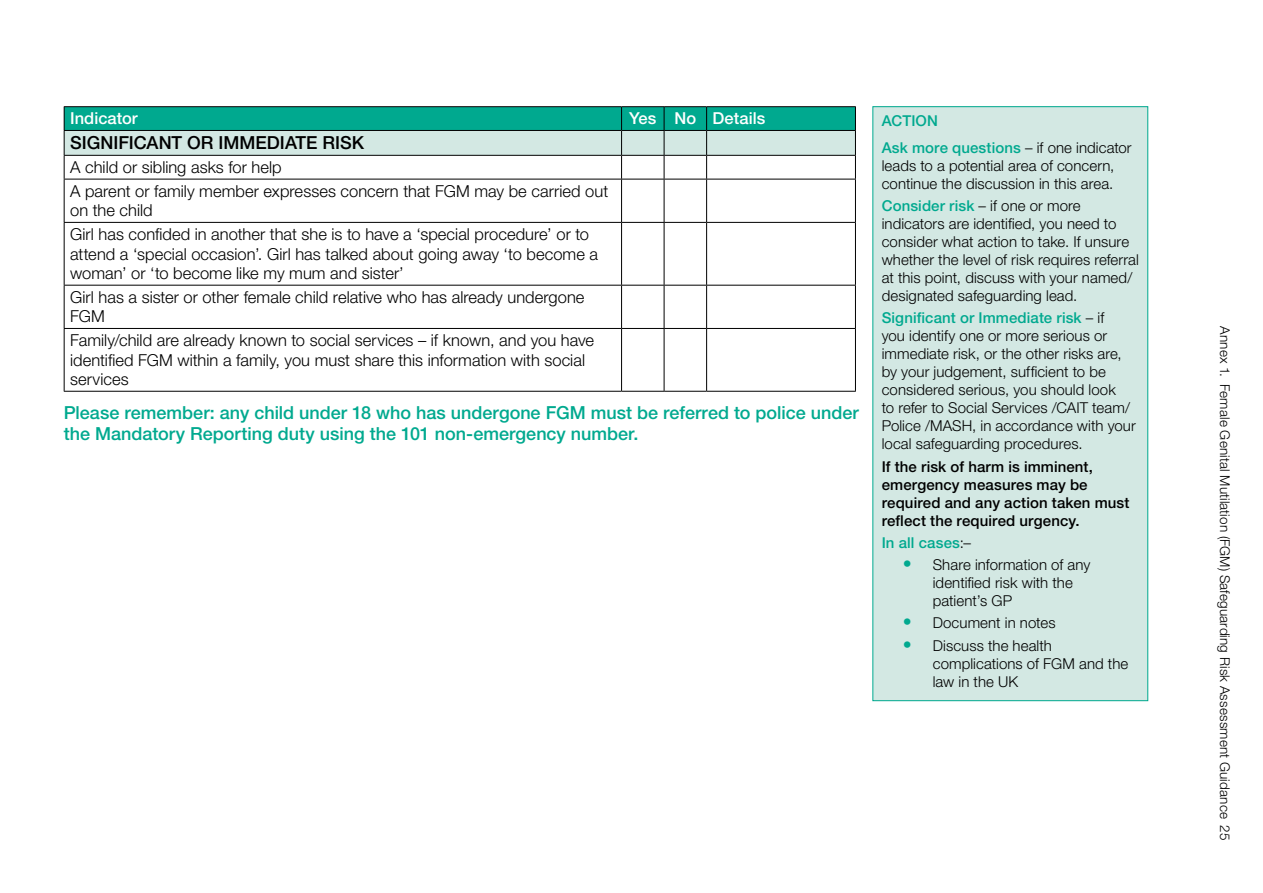
<style>
.page{position:relative;width:1263px;height:893px;background:#fff}
.page>*{position:absolute;margin:0;border:0;box-sizing:border-box;transform-origin:0 0}
.t1{font:500 18px/21px "Helvetica Neue LT Std";color:#00a98f}
.t2{font:500 18px "Helvetica Neue LT Std";color:#000}
.t3{font:300 16.5px/19.5px "Helvetica Neue LT Std";color:#000}
.t4{font:500 16.5px "Helvetica Neue LT Std";color:#fff}
.t5{font:300 15px/18px "Helvetica Neue LT Std";letter-spacing:.005em;color:#000}
.t6{font:500 15px/18px "Helvetica Neue LT Std";letter-spacing:.01em;color:#000}
.t7{font:500 15px/26.5px "Helvetica Neue LT Std";letter-spacing:.005em;color:#00a98f}
.t8{font:300 13.5px "Helvetica Neue LT Std";letter-spacing:.01em;color:#000}
.s1{font-weight:300;color:#000}
.s2{font-weight:500;color:#00a98f}
.s3{font-size:18px;color:#00a98f}
</style>
<div class="page">
<div style="left:873px;top:107px;width:275px;height:594px;background:#d3e8e3"></div>
<div style="left:872px;top:106px;width:276px;height:595px;border:1px solid #00a98f"></div>
<div style="left:64px;top:107px;width:557px;height:23px;background:#00a98f"></div>
<div style="left:621px;top:107px;width:43px;height:23px;background:#00a98f"></div>
<div style="left:664px;top:107px;width:43px;height:23px;background:#00a98f"></div>
<div style="left:707px;top:107px;width:148px;height:23px;background:#00a98f"></div>
<div style="left:64px;top:130px;width:557px;height:25px;background:#d3e8e3"></div>
<div style="left:621px;top:130px;width:43px;height:25px;background:#d3e8e3"></div>
<div style="left:664px;top:130px;width:43px;height:25px;background:#d3e8e3"></div>
<div style="left:707px;top:130px;width:148px;height:25px;background:#d3e8e3"></div>
<hr style="left:64px;top:106px;width:557px;height:1px;background:#000">
<hr style="left:621px;top:106px;width:43px;height:1px;background:#000">
<hr style="left:664px;top:106px;width:43px;height:1px;background:#000">
<hr style="left:707px;top:106px;width:149px;height:1px;background:#000">
<hr style="left:64px;top:130px;width:557px;height:1px;background:#000">
<hr style="left:621px;top:130px;width:43px;height:1px;background:#000">
<hr style="left:664px;top:130px;width:43px;height:1px;background:#000">
<hr style="left:707px;top:130px;width:149px;height:1px;background:#000">
<hr style="left:64px;top:155px;width:557px;height:1px;background:#000">
<svg style="left:64px;top:107px;width:1px;height:72px"></svg>
<hr style="left:621px;top:155px;width:43px;height:1px;background:#000">
<svg style="left:621px;top:107px;width:1px;height:72px"></svg>
<hr style="left:664px;top:155px;width:43px;height:1px;background:#000">
<svg style="left:664px;top:107px;width:1px;height:72px"></svg>
<hr style="left:707px;top:155px;width:149px;height:1px;background:#000">
<svg style="left:706px;top:107px;width:1px;height:72px"></svg>
<svg style="left:855px;top:107px;width:1px;height:72px"></svg>
<hr style="left:64px;top:179px;width:557px;height:1px;background:#000">
<hr style="left:64px;top:179px;width:1px;height:43px;background:#000">
<hr style="left:621px;top:179px;width:43px;height:1px;background:#000">
<hr style="left:621px;top:179px;width:1px;height:43px;background:#000">
<hr style="left:664px;top:179px;width:43px;height:1px;background:#000">
<hr style="left:664px;top:179px;width:1px;height:43px;background:#000">
<hr style="left:707px;top:179px;width:149px;height:1px;background:#000">
<hr style="left:706px;top:179px;width:1px;height:43px;background:#000">
<hr style="left:855px;top:179px;width:1px;height:43px;background:#000">
<hr style="left:64px;top:222px;width:557px;height:1px;background:#000">
<hr style="left:64px;top:223px;width:1px;height:62px;background:#000">
<hr style="left:621px;top:222px;width:43px;height:1px;background:#000">
<hr style="left:621px;top:223px;width:1px;height:62px;background:#000">
<hr style="left:664px;top:222px;width:43px;height:1px;background:#000">
<hr style="left:664px;top:223px;width:1px;height:62px;background:#000">
<hr style="left:707px;top:222px;width:149px;height:1px;background:#000">
<hr style="left:706px;top:223px;width:1px;height:62px;background:#000">
<hr style="left:855px;top:223px;width:1px;height:62px;background:#000">
<hr style="left:64px;top:285px;width:557px;height:1px;background:#000">
<hr style="left:64px;top:286px;width:1px;height:42px;background:#000">
<hr style="left:621px;top:285px;width:43px;height:1px;background:#000">
<hr style="left:621px;top:286px;width:1px;height:42px;background:#000">
<hr style="left:664px;top:285px;width:43px;height:1px;background:#000">
<hr style="left:664px;top:286px;width:1px;height:42px;background:#000">
<hr style="left:707px;top:285px;width:149px;height:1px;background:#000">
<hr style="left:706px;top:286px;width:1px;height:42px;background:#000">
<hr style="left:855px;top:286px;width:1px;height:42px;background:#000">
<hr style="left:64px;top:328px;width:557px;height:1px;background:#000">
<hr style="left:64px;top:329px;width:1px;height:62px;background:#000">
<hr style="left:621px;top:328px;width:43px;height:1px;background:#000">
<hr style="left:621px;top:329px;width:1px;height:62px;background:#000">
<hr style="left:664px;top:328px;width:43px;height:1px;background:#000">
<hr style="left:664px;top:329px;width:1px;height:62px;background:#000">
<hr style="left:707px;top:328px;width:149px;height:1px;background:#000">
<hr style="left:706px;top:329px;width:1px;height:62px;background:#000">
<hr style="left:855px;top:329px;width:1px;height:62px;background:#000">
<hr style="left:64px;top:391px;width:557px;height:1px;background:#000">
<hr style="left:621px;top:391px;width:43px;height:1px;background:#000">
<hr style="left:664px;top:391px;width:43px;height:1px;background:#000">
<hr style="left:707px;top:391px;width:149px;height:1px;background:#000">
<p class="t4" style="left:70px;top:109px;width:69px">Indicator</p>
<p class="t4" style="left:629px;top:109px;width:138px">Yes No Details</p>
<p class="t2" style="left:70px;top:132px;width:296px">SIGNIFICANT OR IMMEDIATE RISK</p>
<p class="t3" style="left:70px;top:155px;width:539px;line-height:23.9px">A child or sibling asks for help<br>A parent or family member expresses concern that FGM may be carried out</p>
<p class="t3" style="left:70px;top:198px;width:520px;line-height:23.9px">on the child<br>Girl has confided in another that she is to have a ‘special procedure’ or to</p>
<p class="t3" style="left:70px;top:244px;width:529px">attend a ‘special occasion’. Girl has talked about going away ‘to become a woman’ or ‘to become like my mum and sister’</p>
<p class="t3" style="left:70px;top:287px;width:516px">Girl has a sister or other female child relative who has already undergone<br>FGM</p>
<p class="t3" style="left:70px;top:330px;width:525px">Family/child are already known to social services – if known, and you have identified FGM within a family, you must share this information with social services</p>
<p class="t1" style="left:64px;top:402px;width:796px">Please remember: any child under 18 who has undergone FGM must be referred to police under the Mandatory Reporting duty using the 101 non-emergency number.</p>
<p class="t7" style="left:882px;top:108px;width:251px">ACTION<br>Ask more questions <span class="s1">– if one indicator</span></p>
<p class="t5" style="left:882px;top:156px;width:234px">leads to a potential area of concern, continue the discussion in this area.</p>
<p class="t5" style="left:882px;top:196px;width:259px"><span class="s2">Consider risk</span> – if one or more indicators are identified, you need to consider what action to take. If unsure whether the level of risk requires referral at this point, discuss with your named/ designated safeguarding lead.</p>
<p class="t5" style="left:882px;top:309px;width:256px"><span class="s2">Significant or Immediate risk</span> – if<br>you identify one or more serious or immediate risk, or the other risks are, by your judgement, sufficient to be considered serious, you should look<br>to refer to Social Services /CAIT team/ Police /MASH, in accordance with your local safeguarding procedures.</p>
<p class="t6" style="left:882px;top:457px;width:249px">If the risk of harm is imminent, emergency measures may be required and any action taken must reflect the required urgency.</p>
<p class="t7" style="left:882px;top:529px;width:91px">In all cases<span class="s1">:–</span></p>
<p class="t5" style="left:933px;top:555px;width:159px;text-indent:-30px"><span class="s3">•</span> Share information of any identified risk with the patient’s GP</p>
<p class="t5" style="left:903px;top:614px;width:154px"><span class="s3">•</span> Document in notes</p>
<p class="t5" style="left:933px;top:636px;width:197px;text-indent:-30px"><span class="s3">•</span> Discuss the health complications of FGM and the law in the UK</p>
<p class="t8" style="left:1233px;top:326px;width:516px;rotate:90deg">Annex 1. Female Genital Mutilation (FGM) Safeguarding Risk Assessment Guidance 25</p>
</div>
